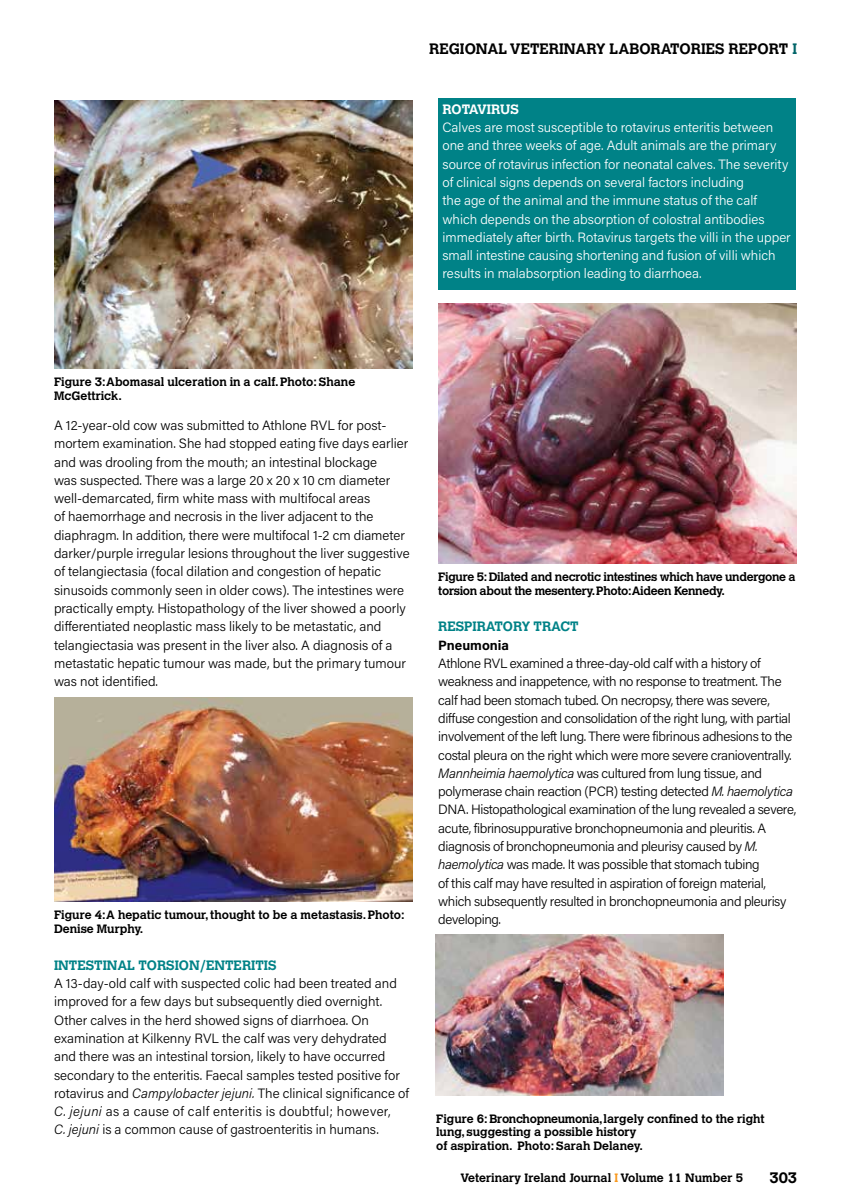
<style>
.page{position:relative;width:851px;height:1204px;background:#fff}
.page>*{position:absolute;margin:0;border:0;box-sizing:border-box;transform-origin:0 0}
.t1{font:700 15px "Calvert";color:#000}
.t2{font:300 13.5px/18.3px "Acumin Pro";letter-spacing:-.005em;color:#000}
.t3{font:300 13.5px/18.3px "Acumin Pro";letter-spacing:-.025em;color:#000}
.t4{font:300 13.5px/18.3px "Acumin Pro";color:#fff}
.t5{font:700 13.5px "Calvert";color:#008287}
.t6{font:700 13.5px "Calvert";color:#fff}
.t7{font:700 13.5px "Acumin Pro";color:#000}
.t8{font:700 12px/13.5px "Calvert";color:#000}
.t9{font:700 12px/13.5px "Calvert";letter-spacing:-.025em;color:#000}
.s1{color:#006468}
.s2{font-style:italic}
.s3{color:#f8981d}
</style>
<div class="page">
<img style="left:54px;top:100px;width:358px;height:268px">
<img style="left:54px;top:698px;width:358px;height:203px">
<div style="left:438px;top:99px;width:357px;height:191px;background:#008287"></div>
<img style="left:438px;top:303px;width:358px;height:260px">
<img style="left:435px;top:934px;width:288px;height:160px">
<p class="t2" style="left:54px;top:169px;width:8px">c</p>
<p class="t1" style="left:429px;top:39px;width:369px">REGIONAL VETERINARY LABORATORIES REPORT <span class="s1">I</span></p>
<p class="t6" style="left:442px;top:100px;width:78px">ROTAVIRUS</p>
<p class="t4" style="left:442px;top:117px;width:350px">Calves are most susceptible to rotavirus enteritis between one and three weeks of age. Adult animals are the primary source of rotavirus infection for neonatal calves. The severity of clinical signs depends on several factors including<br>the age of the animal and the immune status of the calf which depends on the absorption of colostral antibodies immediately after birth. Rotavirus targets the villi in the upper small intestine causing shortening and fusion of villi which results in malabsorption leading to diarrhoea.</p>
<p class="t8" style="left:54px;top:375px;width:303px">Figure 3: Abomasal ulceration in a calf. Photo: Shane<br>McGettrick.</p>
<p class="t2" style="left:54px;top:415px;width:357px">A 12-year-old cow was submitted to Athlone RVL for post&shy;mortem examination. She had stopped eating five days earlier and was drooling from the mouth; an intestinal blockage<br>was suspected. There was a large 20 x 20 x 10 cm diameter well-demarcated, firm white mass with multifocal areas<br>of haemorrhage and necrosis in the liver adjacent to the diaphragm. In addition, there were multifocal 1-2 cm diameter darker/purple irregular lesions throughout the liver suggestive of telangiectasia (focal dilation and congestion of hepatic sinusoids commonly seen in older cows). The intestines were practically empty. Histopathology of the liver showed a poorly differentiated neoplastic mass likely to be metastatic, and telangiectasia was present in the liver also. A diagnosis of a metastatic hepatic tumour was made, but the primary tumour was not identified.</p>
<p class="t8" style="left:54px;top:908px;width:352px">Figure 4: A hepatic tumour, thought to be a metastasis. Photo:<br>Denise Murphy.</p>
<p class="t5" style="left:54px;top:956px;width:224px">INTESTINAL TORSION/ENTERITIS</p>
<p class="t2" style="left:54px;top:973px;width:356px">A 13-day-old calf with suspected colic had been treated and improved for a few days but subsequently died overnight.<br>Other calves in the herd showed signs of diarrhoea. On examination at Kilkenny RVL the calf was very dehydrated and there was an intestinal torsion, likely to have occurred secondary to the enteritis. Faecal samples tested positive for rotavirus and <span class="s2">Campylobacter jejuni.</span> The clinical significance of <span class="s2">C. jejuni</span> as a cause of calf enteritis is doubtful; however,<br><span class="s2">C. jejuni</span> is a common cause of gastroenteritis in humans.</p>
<p class="t9" style="left:438px;top:570px;width:359px">Figure 5: Dilated and necrotic intestines which have undergone a torsion about the mesentery. Photo:Aideen Kennedy.</p>
<p class="t5" style="left:438px;top:618px;width:142px">RESPIRATORY TRACT</p>
<p class="t7" style="left:438px;top:635px;width:72px">Pneumonia</p>
<p class="t3" style="left:438px;top:653px;width:359px">Athlone RVL examined a three-day-old calf with a history of weakness and inappetence, with no response to treatment. The calf had been stomach tubed. On necropsy, there was severe, diffuse congestion and consolidation of the right lung, with partial involvement of the left lung. There were fibrinous adhesions to the costal pleura on the right which were more severe cranioventrally.<br><span class="s2">Mannheimia haemolytica</span> was cultured from lung tissue, and polymerase chain reaction (PCR) testing detected <span class="s2">M. haemolytica </span>DNA. Histopathological examination of the lung revealed a severe, acute, fibrinosuppurative bronchopneumonia and pleuritis. A diagnosis of bronchopneumonia and pleurisy caused by <span class="s2">M. haemolytica</span> was made. It was possible that stomach tubing<br>of this calf may have resulted in aspiration of foreign material, which subsequently resulted in bronchopneumonia and pleurisy developing.</p>
<p class="t8" style="left:436px;top:1111px;width:330px">Figure 6: Bronchopneumonia, largely confined to the right lung, suggesting a possible history<br>of aspiration. Photo: Sarah Delaney.</p>
<p class="t8" style="left:460px;top:1170px;width:284px">Veterinary Ireland Journal <span class="s3">I</span> Volume 11 Number 5</p>
<p class="t1" style="left:769px;top:1168px;width:29px">303</p>
</div>
